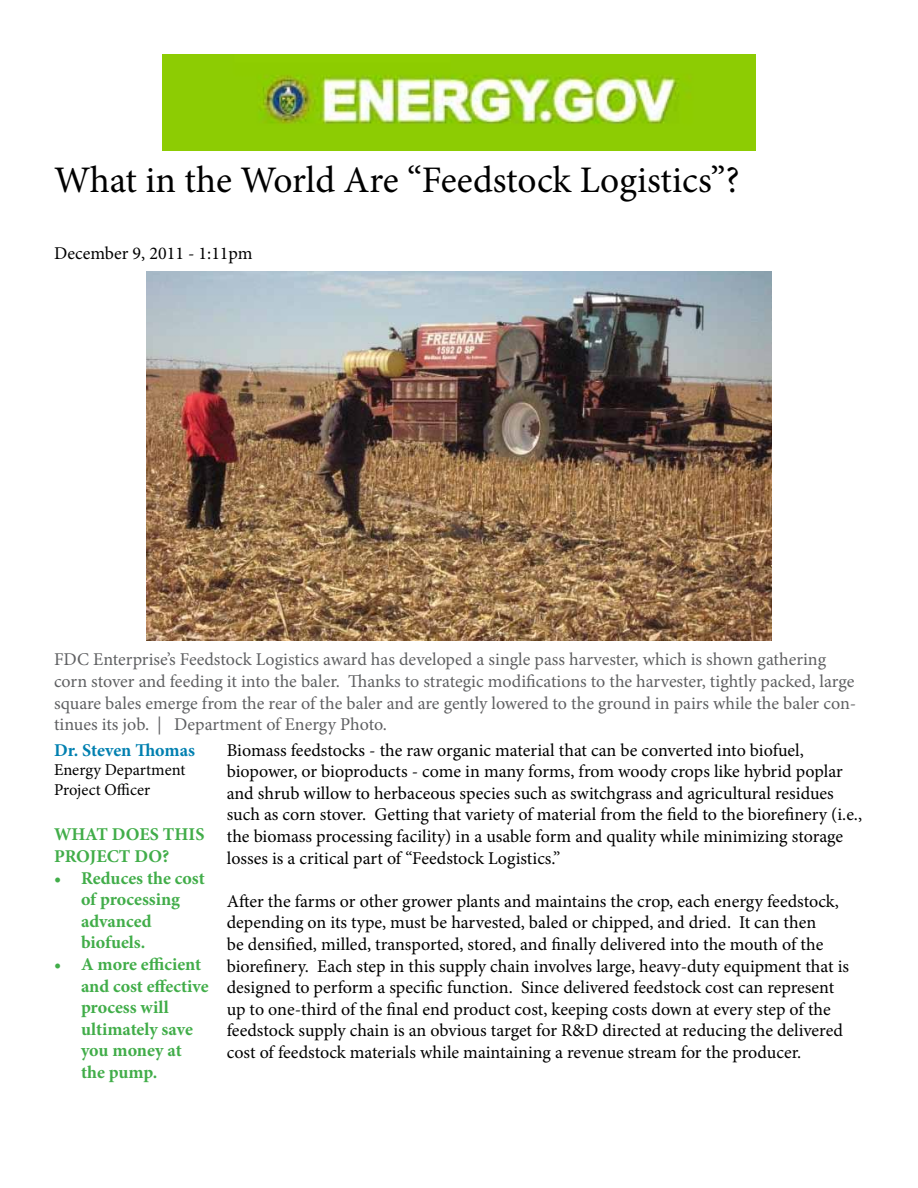
<style>
.page{position:relative;width:918px;height:1188px;background:#fff}
.page>*{position:absolute;margin:0;border:0;box-sizing:border-box;transform-origin:0 0}
.t1{font:37.5px "Minion Pro";letter-spacing:-.005em;color:#000}
.t2{font:18px/21.6px "Minion Pro";color:#000}
.t3{font:18px/21.6px "Minion Pro";color:#5f6062}
.t4{font:700 18px/21.6px "Minion Pro";color:#41ad49}
.t5{font:700 18px "Minion Pro";letter-spacing:-.005em;color:#0080b0}
.t6{font:16.5px/19.8px "Minion Pro";color:#000}
</style>
<div class="page">
<img style="left:146px;top:271px;width:626px;height:369px">
<img style="left:163px;top:54px;width:592px;height:97px">
<h1 class="t1" style="left:54px;top:155px;width:687px">What in the World Are “Feedstock Logistics”?</h1>
<p class="t2" style="left:54px;top:242px;width:200px">December 9, 2011 - 1:11pm</p>
<p class="t3" style="left:54px;top:649px;width:804px">FDC Enterprise’s Feedstock Logistics award has developed a single pass harvester, which is shown gathering corn stover and feeding it into the baler. Thanks to strategic modifications to the harvester, tightly packed, large square bales emerge from the rear of the baler and are gently lowered to the ground in pairs while the baler con&shy;tinues its job. | Department of Energy Photo.</p>
<p class="t2" style="left:227px;top:739px;width:637px">Biomass feedstocks - the raw organic material that can be converted into biofuel, biopower, or bioproducts - come in many forms, from woody crops like hybrid poplar and shrub willow to herbaceous species such as switchgrass and agricultural residues such as corn stover. Getting that variety of material from the field to the biorefinery (i.e., the biomass processing facility) in a usable form and quality while minimizing storage losses is a critical part of “Feedstock Logistics.”</p>
<p class="t2" style="left:227px;top:890px;width:624px">After the farms or other grower plants and maintains the crop, each energy feedstock, depending on its type, must be harvested, baled or chipped, and dried. It can then<br>be densified, milled, transported, stored, and finally delivered into the mouth of the biorefinery. Each step in this supply chain involves large, heavy-duty equipment that is designed to perform a specific function. Since delivered feedstock cost can represent up to one-third of the final end product cost, keeping costs down at every step of the feedstock supply chain is an obvious target for R&amp;D directed at reducing the delivered cost of feedstock materials while maintaining a revenue stream for the producer.</p>
<p class="t5" style="left:54px;top:737px;width:142px">Dr. Steven Thomas</p>
<p class="t6" style="left:54px;top:760px;width:133px">Energy Department<br>Project Officer</p>
<p class="t4" style="left:54px;top:824px;width:152px">WHAT DOES THIS<br>PROJECT DO?</p>
<p class="t4" style="left:81px;top:867px;width:125px;text-indent:-27px">• Reduces the cost of processing advanced biofuels.</p>
<p class="t4" style="left:81px;top:953px;width:129px;text-indent:-27px">• A more efficient and cost effective process will ultimately save you money at the pump.</p>
</div>
